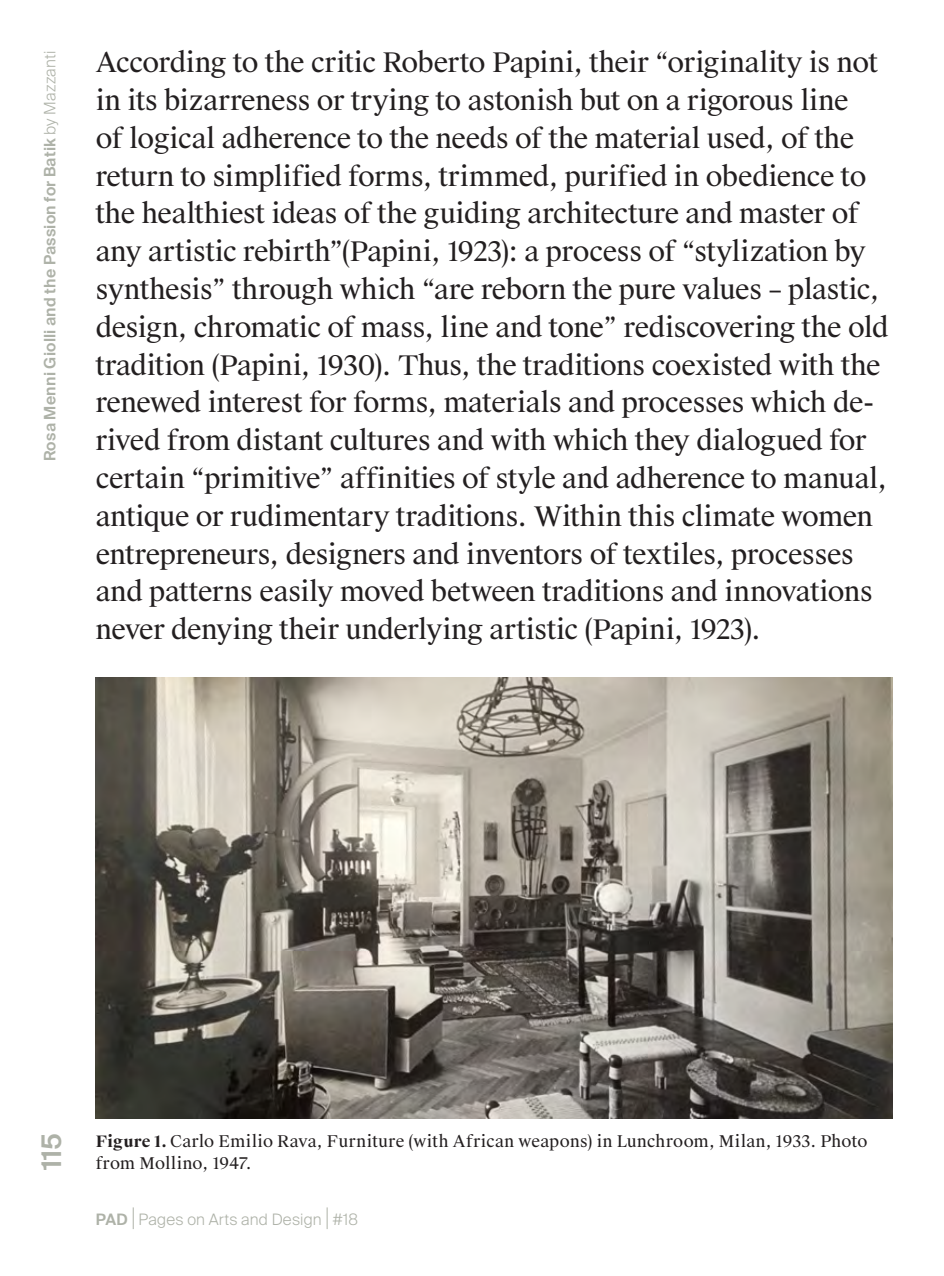
<style>
.page{position:relative;width:944px;height:1276px;background:#fff}
.page>*{position:absolute;margin:0;border:0;box-sizing:border-box;transform-origin:0 0}
.TESTO_ARTICOLI{font:27px/37.8px "Suisse Works";letter-spacing:-.01em;color:#231f20}
.t1{font:600 27px "Suisse Intl";color:#aeb2a8}
.DIDASCALIA{font:16.2px/21.6px "Suisse Works";letter-spacing:.025em;color:#231f20}
.t2{font:600 15.75px "Suisse Intl";letter-spacing:.015em;color:#aeb2a8}
.t3{font:300 15.75px "Suisse Intl";letter-spacing:.015em;color:#aeb2a8}
.s1{font-weight:300}
.s2{font-weight:700;font-size:15.75px}
.s3{font-weight:600}
</style>
<div class="page">
<svg style="left:133px;top:1207px;width:1px;height:22px"></svg>
<svg style="left:327px;top:1207px;width:1px;height:22px"></svg>
<img style="left:96px;top:677px;width:797px;height:442px">
<p class="t2" style="left:41px;top:461px;width:412px;rotate:-90deg">Rosa Menni Giolli and the Passion for Batik <span class="s1">by Mazzanti</span></p>
<p class="TESTO_ARTICOLI" style="left:96px;top:44px;width:794px">According to the critic Roberto Papini, their “originality is not in its bizarreness or trying to astonish but on a rigorous line<br>of logical adherence to the needs of the material used, of the return to simplified forms, trimmed, purified in obedience to the healthiest ideas of the guiding architecture and master of any artistic rebirth”(Papini, 1923): a process of “stylization by synthesis” through which “are reborn the pure values – plastic, design, chromatic of mass, line and tone” rediscovering the old tradition (Papini, 1930). Thus, the traditions coexisted with the renewed interest for forms, materials and processes which de&shy;rived from distant cultures and with which they dialogued for certain “primitive” affinities of style and adherence to manual, antique or rudimentary traditions. Within this climate women entrepreneurs, designers and inventors of textiles, processes and patterns easily moved between traditions and innovations never denying their underlying artistic (Papini, 1923).</p>
<p class="t1" style="left:36px;top:1170px;width:38px;rotate:-90deg">115</p>
<p class="DIDASCALIA" style="left:96px;top:1131px;width:773px"><span class="s2">Figure 1.</span> Carlo Emilio Rava, Furniture (with African weapons) in Lunchroom, Milan, 1933. Photo from Mollino, 1947.</p>
<p class="t3" style="left:96px;top:1209px;width:264px"><span class="s3">PAD</span> Pages on Arts and Design #18</p>
</div>
